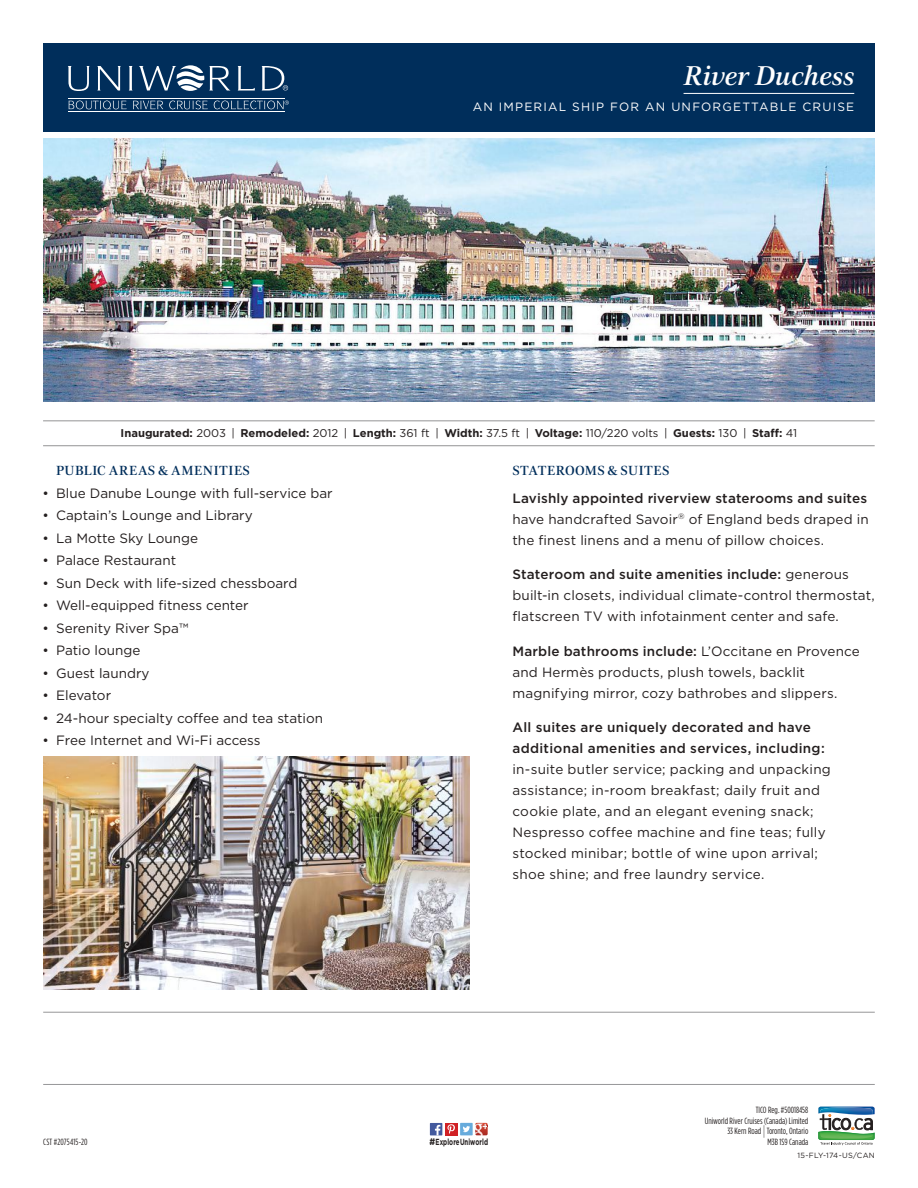
<style>
.page{position:relative;width:918px;height:1188px;background:#fff}
.page>*{position:absolute;margin:0;border:0;box-sizing:border-box;transform-origin:0 0}
.t1{font:italic 500 27.75px "Civita";letter-spacing:-.01em;color:#fff}
.t2{font:13.5px/21px "Gotham HTF";letter-spacing:.01em;color:#241f1f}
.t3{font:500 13.5px/21px "Gotham HTF";letter-spacing:.02em;color:#241f1f}
.t4{font:500 13.5px "Civita";letter-spacing:.03em;color:#002e5b}
.t5{font:12px "Gotham HTF";letter-spacing:.1em;color:#fff}
.t6{font:700 11.25px "Gotham HTF";color:#241f1f}
.t7{font:condensed 9px/10.5px "Gotham HTF";color:#241f1f;text-align:right}
.t8{font:condensed 9px "Gotham HTF";letter-spacing:.02em;color:#241f1f}
.t9{font:700 8.85px "Gotham HTF";letter-spacing:.01em;color:#241f1f;scale:.68 1}
.t10{font:7.5px "Gotham HTF";letter-spacing:.03em;color:#241f1f}
.s1{font-weight:400}
.s2{font-weight:500}
.s3{font-size:9.6px}
.s4{font-weight:300;font-stretch:normal;font-size:13.5px}
</style>
<div class="page">
<img style="left:43px;top:138px;width:832px;height:264px">
<img style="left:44px;top:757px;width:426px;height:232px">
<hr style="left:43px;top:1012px;width:832px;height:1px;background:#969698">
<hr style="left:43px;top:1084px;width:832px;height:1px;background:#969698">
<div style="left:43px;top:43px;width:832px;height:88px;background:#002e5b"></div>
<svg style="left:68px;top:66px;width:22px;height:25px"></svg>
<svg style="left:97px;top:66px;width:24px;height:25px"></svg>
<svg style="left:129px;top:66px;width:4px;height:25px"></svg>
<svg style="left:238px;top:66px;width:17px;height:25px"></svg>
<hr style="left:68px;top:98px;width:216px;height:1px;background:#fff">
<hr style="left:68px;top:111px;width:216px;height:1px;background:#fff">
<svg style="left:68px;top:101px;width:58px;height:8px"></svg>
<svg style="left:133px;top:101px;width:30px;height:8px"></svg>
<svg style="left:169px;top:101px;width:39px;height:8px"></svg>
<svg style="left:139px;top:65px;width:92px;height:26px"></svg>
<svg style="left:262px;top:66px;width:26px;height:25px"></svg>
<svg style="left:214px;top:101px;width:75px;height:8px"></svg>
<hr style="left:684px;top:93px;width:170px;height:1px;background:#fff">
<div style="left:445px;top:1123px;width:12px;height:12px;background:#d12125"></div>
<svg style="left:447px;top:1124px;width:8px;height:10px"></svg>
<div style="left:430px;top:1123px;width:12px;height:12px;background:#435a9e"></div>
<svg style="left:435px;top:1125px;width:5px;height:10px"></svg>
<div style="left:460px;top:1123px;width:13px;height:12px;background:#67abdc"></div>
<svg style="left:463px;top:1123px;width:25px;height:13px"></svg>
<hr style="left:43px;top:421px;width:832px;height:1px;background:#939395">
<hr style="left:43px;top:445px;width:832px;height:1px;background:#939395">
<svg style="left:818px;top:1107px;width:57px;height:38px"></svg>
<img style="left:820px;top:1131px;width:53px;height:8px">
<h1 class="t1" style="left:684px;top:58px;width:172px">River Duchess</h1>
<p class="t5" style="left:473px;top:100px;width:383px">AN IMPERIAL SHIP FOR AN UNFORGETTABLE CRUISE</p>
<p class="t6" style="left:121px;top:427px;width:678px">Inaugurated: <span class="s1">2003 |</span> Remodeled: <span class="s1">2012 |</span> Length: <span class="s1">361 ft |</span> Width: <span class="s1">37.5 ft |</span> Voltage: <span class="s1">110/220 volts |</span> Guests: <span class="s1">130 |</span> Staff: <span class="s1">41</span></p>
<p class="t4" style="left:56px;top:462px;width:195px">PUBLIC AREAS &amp; AMENITIES</p>
<p class="t2" style="left:43px;top:482px;width:292px">• Blue Danube Lounge with full-service bar</p>
<p class="t2" style="left:43px;top:505px;width:212px">• Captain’s Lounge and Library</p>
<p class="t2" style="left:43px;top:527px;width:157px">• La Motte Sky Lounge</p>
<p class="t2" style="left:43px;top:550px;width:135px">• Palace Restaurant</p>
<p class="t2" style="left:43px;top:572px;width:256px">• Sun Deck with life-sized chessboard</p>
<p class="t2" style="left:43px;top:595px;width:208px">• Well-equipped fitness center</p>
<p class="t2" style="left:43px;top:617px;width:147px">• Serenity River Spa™</p>
<p class="t2" style="left:43px;top:640px;width:99px">• Patio lounge</p>
<p class="t2" style="left:43px;top:662px;width:108px">• Guest laundry</p>
<p class="t2" style="left:43px;top:685px;width:70px">• Elevator</p>
<p class="t2" style="left:43px;top:707px;width:282px">• 24-hour specialty coffee and tea station</p>
<p class="t2" style="left:43px;top:730px;width:219px">• Free Internet and Wi-Fi access</p>
<p class="t8" style="left:43px;top:1137px;width:46px">CST #2075415-20</p>
<p class="t4" style="left:513px;top:462px;width:158px">STATEROOMS &amp; SUITES</p>
<p class="t2" style="left:512px;top:487px;width:358px"><span class="s2">Lavishly appointed riverview staterooms and suites </span>have handcrafted Savoir<sup>®</sup> of England beds draped in the finest linens and a menu of pillow choices.</p>
<p class="t2" style="left:512px;top:564px;width:364px"><span class="s2">Stateroom and suite amenities include:</span> generous built-in closets, individual climate-control thermostat, flatscreen TV with infotainment center and safe.</p>
<p class="t2" style="left:512px;top:640px;width:349px"><span class="s2">Marble bathrooms include:</span> L’Occitane en Provence and Hermès products, plush towels, backlit magnifying mirror, cozy bathrobes and slippers.</p>
<p class="t3" style="left:512px;top:717px;width:314px">All suites are uniquely decorated and have additional amenities and services, including:</p>
<p class="t2" style="left:512px;top:759px;width:320px">in-suite butler service; packing and unpacking assistance; in-room breakfast; daily fruit and cookie plate, and an elegant evening snack; Nespresso coffee machine and fine teas; fully stocked minibar; bottle of wine upon arrival; shoe shine; and free laundry service.</p>
<p class="t9" style="left:430px;top:1136px;width:88px"><span class="s3">#</span>ExploreUniworld</p>
<p class="t7" style="left:705px;top:1105px;width:105px">TICO Reg. #50018458<br>Uniworld River Cruises (Canada) Limited<br>33 Kern Road <span class="s4">|</span> Toronto, Ontario<br>M3B 1S9 Canada</p>
<p class="t10" style="left:798px;top:1151px;width:79px">15-FLY-174-US/CAN</p>
</div>
